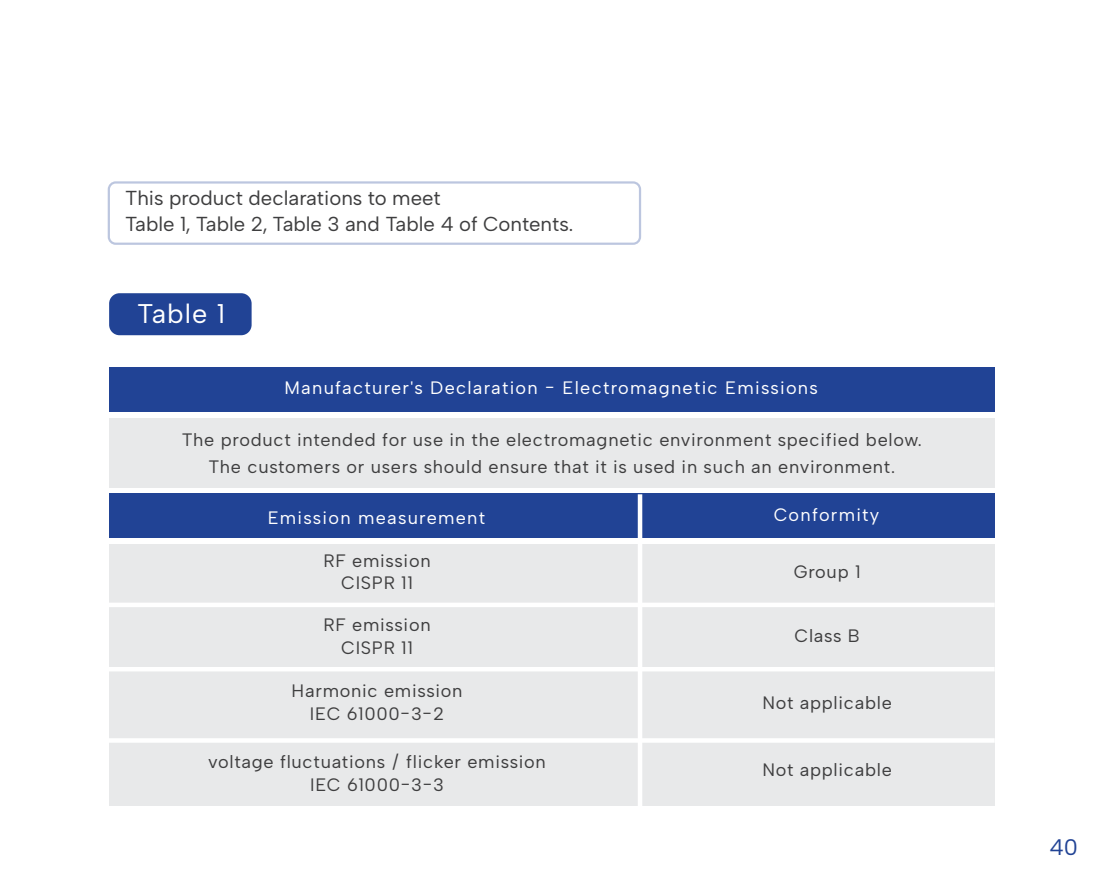
<style>
.page{position:relative;width:1117px;height:893px;background:#fff}
.page>*{position:absolute;margin:0;border:0;box-sizing:border-box;transform-origin:0 0}
.t1{font:27px "Albert Sans";color:#fff}
.t2{font:22.5px "Albert Sans";color:#214395}
.t3{font:20.25px/26.6px "Albert Sans";color:#3e3e3f}
.t4{font:18px/22.5px "Albert Sans";letter-spacing:.04em;color:#3e3e3f;text-align:center}
.t5{font:18px "Albert Sans";letter-spacing:.07em;color:#fff}
</style>
<div class="page">
<div style="left:109px;top:419px;width:885px;height:69px;background:#e8e9ea"></div>
<div style="left:109px;top:544px;width:885px;height:261px;background:#e8e9ea"></div>
<div style="left:108px;top:181px;width:533px;height:64px;border:2px solid #214395;border-radius:7px"></div>
<div style="left:109px;top:367px;width:885px;height:45px;background:#214395"></div>
<div style="left:109px;top:493px;width:885px;height:45px;background:#214395"></div>
<div style="left:637px;top:494px;width:5px;height:312px;background:#fff"></div>
<hr style="left:109px;top:603px;width:885px;height:4px;background:#fff">
<hr style="left:109px;top:667px;width:885px;height:4px;background:#fff">
<div style="left:109px;top:738px;width:885px;height:5px;background:#fff"></div>
<div style="left:109px;top:293px;width:142px;height:42px;background:#214395;border-radius:10px"></div>
<p class="t3" style="left:125px;top:184px;width:449px">This product declarations to meet<br>Table 1, Table 2, Table 3 and Table 4 of Contents.</p>
<h1 class="t1" style="left:137px;top:297px;width:89px">Table 1</h1>
<p class="t5" style="left:284px;top:376px;width:535px">Manufacturer's Declaration - Electromagnetic Emissions</p>
<p class="t4" style="left:182px;top:426px;width:741px;line-height:27px">The product intended for use in the electromagnetic environment specified below.<br>The customers or users should ensure that it is used in such an environment.</p>
<p class="t5" style="left:267px;top:506px;width:219px">Emission measurement</p>
<p class="t5" style="left:773px;top:503px;width:107px">Conformity</p>
<p class="t4" style="left:323px;top:549px;width:109px">RF emission<br>CISPR 11</p>
<p class="t4" style="left:793px;top:560px;width:68px">Group 1</p>
<p class="t4" style="left:323px;top:613px;width:109px">RF emission<br>CISPR 11</p>
<p class="t4" style="left:794px;top:625px;width:67px">Class B</p>
<p class="t4" style="left:291px;top:680px;width:172px">Harmonic emission<br>IEC 61000-3-2</p>
<p class="t4" style="left:208px;top:751px;width:339px">voltage fluctuations / flicker emission<br>IEC 61000-3-3</p>
<p class="t4" style="left:762px;top:691px;width:131px">Not applicable</p>
<p class="t4" style="left:762px;top:758px;width:131px">Not applicable</p>
<p class="t2" style="left:1048px;top:833px;width:30px">40</p>
</div>
